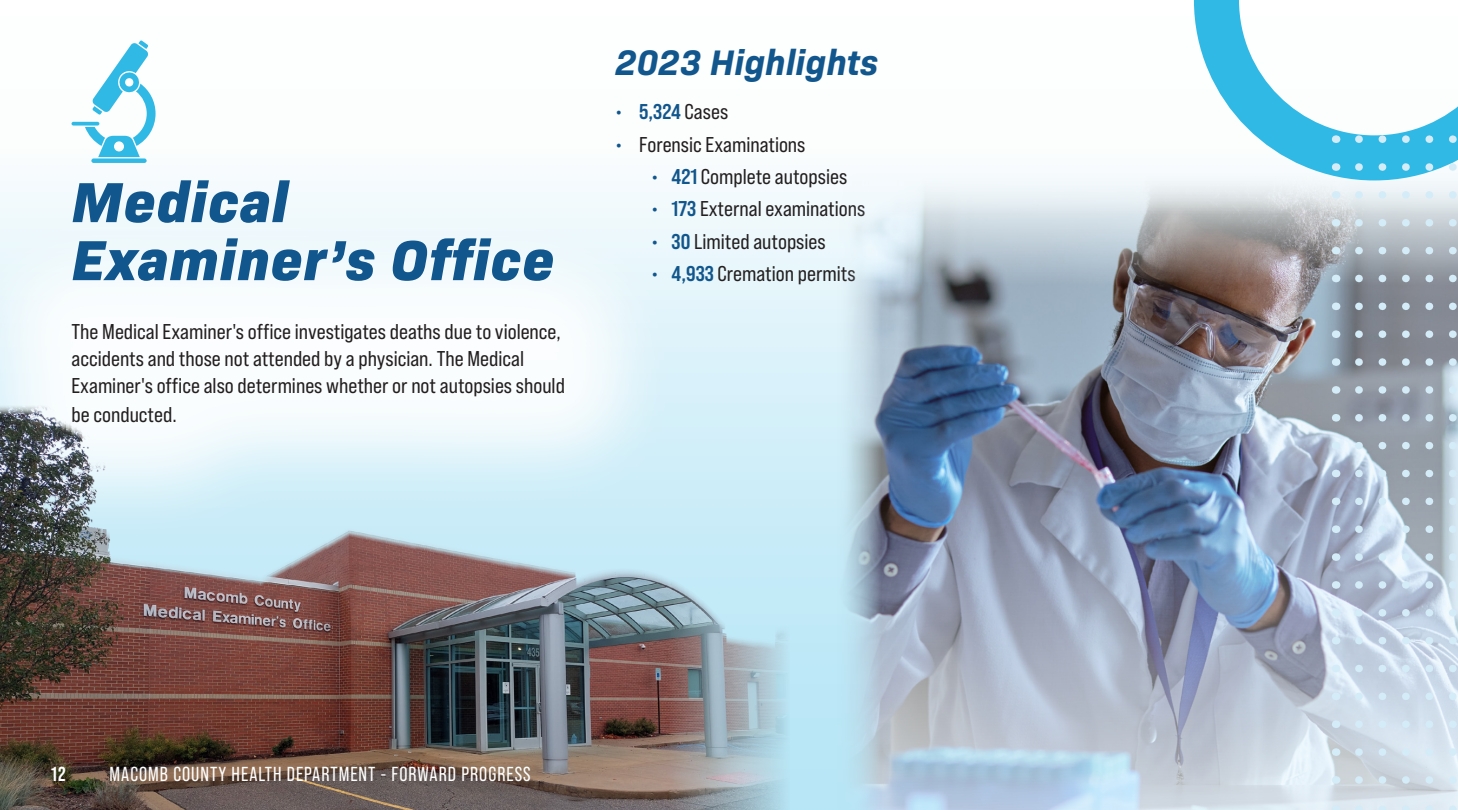
<style>
.page{position:relative;width:1458px;height:810px;background:#fff}
.page>*{position:absolute;margin:0;border:0;box-sizing:border-box;transform-origin:0 0}
.t1{font:italic 800 57.38px/58.1px "Bio Sans";letter-spacing:.02em;color:#11568c}
.t2{font:italic 700 36px "Bio Sans";color:#11568c}
.Paragraph_Style_1{font:21.38px/27px "Bebas Neue Pro Sm E Rg";color:#231f20}
.t3{font:21.38px "Bebas Neue Pro Sm E Bd";color:#11568c}
.t4{font:20.25px "Bebas Neue Pro";letter-spacing:.05em;color:#fff}
.t5{font:700 20.25px "Bebas Neue Pro";color:#fff}
.s1{font-family:"Bebas Neue Pro Sm E Rg";color:#231f20}
.s2{font-family:"Bebas Neue Pro Sm E Bd";color:#11568c}
</style>
<div class="page">
<div style="left:0;top:148px;width:1458px;height:662px;background:linear-gradient(to bottom,#f4fafd,#b0e3f5)"></div>
<div style="left:0;top:207px;width:680px;height:332px;background:#fff;opacity:.89"></div>
<svg style="left:72px;top:122px;width:27px;height:4px"></svg>
<div style="left:91px;top:158px;width:56px;height:5px;background:#31b9e6;border-radius:2px"></div>
<svg style="left:85px;top:40px;width:71px;height:117px"></svg>
<img style="left:834px;top:148px;width:624px;height:662px">
<img style="left:0;top:405px;width:790px;height:405px">
<svg style="left:1194px;top:0;width:264px;height:180px"></svg>
<svg style="left:1359px;top:135px;width:99px;height:8px"></svg>
<svg style="left:1359px;top:163px;width:99px;height:8px"></svg>
<svg style="left:1359px;top:191px;width:99px;height:8px"></svg>
<svg style="left:1359px;top:219px;width:99px;height:8px"></svg>
<svg style="left:1359px;top:247px;width:99px;height:7px"></svg>
<svg style="left:1359px;top:275px;width:99px;height:7px"></svg>
<svg style="left:1359px;top:303px;width:99px;height:7px"></svg>
<svg style="left:1359px;top:330px;width:99px;height:8px"></svg>
<svg style="left:1359px;top:358px;width:99px;height:8px"></svg>
<svg style="left:1359px;top:386px;width:99px;height:8px"></svg>
<svg style="left:1359px;top:414px;width:99px;height:8px"></svg>
<svg style="left:1359px;top:442px;width:99px;height:7px"></svg>
<svg style="left:1359px;top:470px;width:99px;height:7px"></svg>
<svg style="left:1359px;top:498px;width:99px;height:7px"></svg>
<svg style="left:1359px;top:525px;width:99px;height:8px"></svg>
<svg style="left:1359px;top:553px;width:99px;height:8px"></svg>
<svg style="left:1359px;top:581px;width:99px;height:8px"></svg>
<svg style="left:1359px;top:609px;width:99px;height:8px"></svg>
<svg style="left:1241px;top:630px;width:217px;height:180px;background:#c9d5e1"></svg>
<p class="t1" style="left:72px;top:168px;width:484px">Medical<br>Examiner’s Office</p>
<p class="Paragraph_Style_1" style="left:72px;top:318px;width:495px">The Medical Examiner's office investigates deaths due to violence, accidents and those not attended by a physician. The Medical<br>Examiner's office also determines whether or not autopsies should</p>
<p class="Paragraph_Style_1" style="left:72px;top:401px;width:107px">be conducted.</p>
<p class="t2" style="left:615px;top:35px;width:265px">2023 Highlights</p>
<p class="t3" style="left:615px;top:99px;width:114px">• 5,324 <span class="s1">Cases</span></p>
<p class="Paragraph_Style_1" style="left:615px;top:130px;width:192px"><span class="s2">•</span> Forensic Examinations</p>
<p class="Paragraph_Style_1" style="left:651px;top:163px;width:197px"><span class="s2">• 421</span> Complete autopsies</p>
<p class="Paragraph_Style_1" style="left:651px;top:195px;width:216px"><span class="s2">• 173</span> External examinations</p>
<p class="Paragraph_Style_1" style="left:651px;top:228px;width:176px"><span class="s2">• 30</span> Limited autopsies</p>
<p class="Paragraph_Style_1" style="left:651px;top:260px;width:206px"><span class="s2">• 4,933</span> Cremation permits</p>
<p class="t5" style="left:51px;top:763px;width:16px">12</p>
<p class="t4" style="left:110px;top:763px;width:423px">MACOMB COUNTY HEALTH DEPARTMENT - FORWARD PROGRESS</p>
</div>
